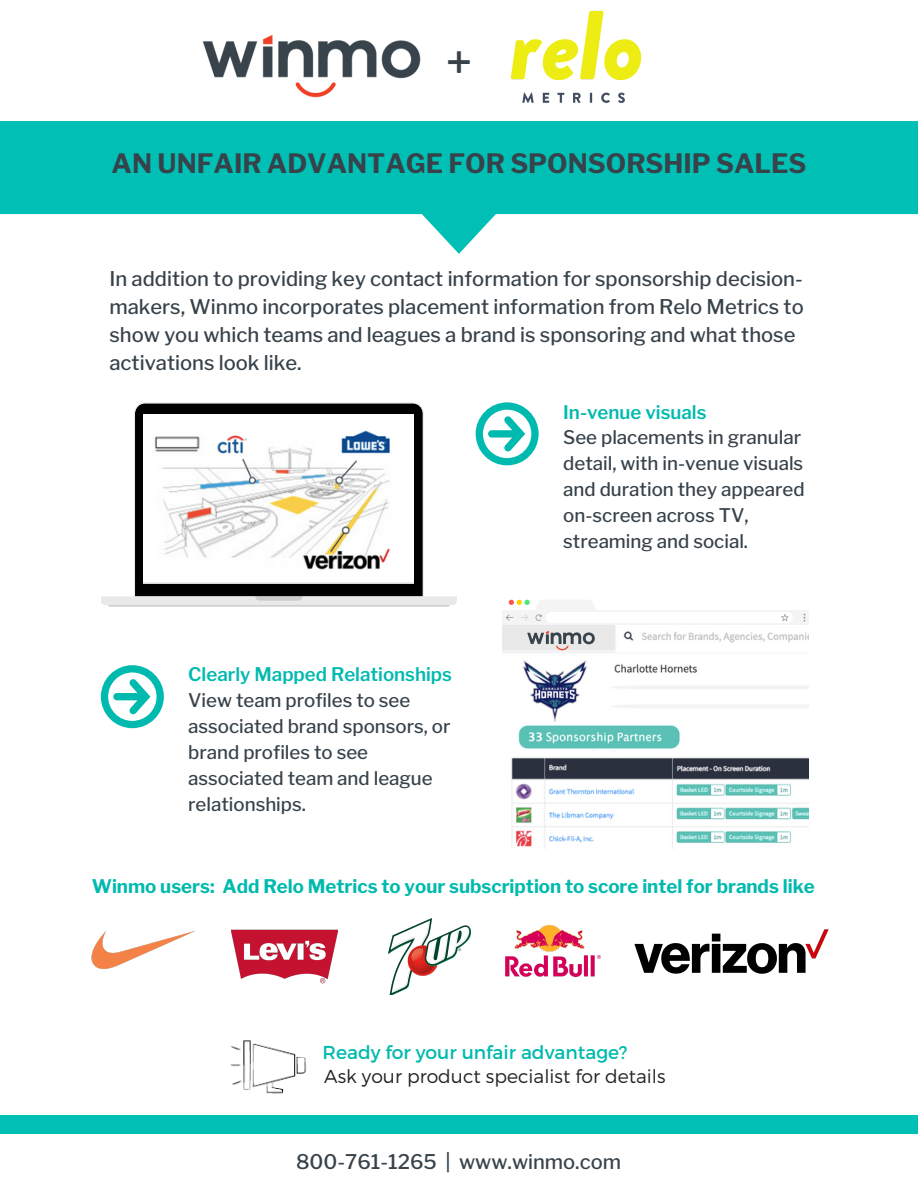
<style>
.page{position:relative;width:918px;height:1188px;background:#fff}
.page>*{position:absolute;margin:0;border:0;box-sizing:border-box;transform-origin:0 0}
.t1{font:500 48px "Libre Franklin";color:#37424a}
.t2{font:700 26.55px "Libre Franklin";color:#37424a}
.t3{font:500 20.1px/28.2px "Libre Franklin";color:#37424a}
.t4{font:500 18.75px/25.8px "Libre Franklin";color:#37424a}
.t5{font:700 18.75px "Libre Franklin";color:#00baaf}
.t6{font:600 18.75px "Libre Franklin";color:#00baaf}
.t7{font:300 18.75px "Montserrat";color:#222}
.t8{font:18.75px "Montserrat";color:#00baaf}
</style>
<div class="page">
<div style="left:0;top:1115px;width:918px;height:73px;background:#00c0b5"></div>
<div style="left:0;top:1134px;width:918px;height:54px;background:#fff"></div>
<img style="left:230px;top:1040px;width:77px;height:54px">
<svg style="left:0;top:121px;width:918px;height:133px;fill:#00c0b5"></svg>
<svg style="left:101px;top:665px;width:63px;height:63px"></svg>
<img style="left:91px;top:930px;width:105px;height:39px">
<img style="left:231px;top:930px;width:106px;height:54px">
<img style="left:648px;top:930px;width:181px;height:44px">
<img style="left:470px;top:925px;width:178px;height:53px">
<img style="left:388px;top:918px;width:82px;height:77px">
<img style="left:510px;top:10px;width:132px;height:93px">
<img style="left:202px;top:34px;width:219px;height:64px">
<svg style="left:101px;top:402px;width:356px;height:203px"></svg>
<svg style="left:108px;top:596px;width:342px;height:11px"></svg>
<img style="left:144px;top:415px;width:270px;height:169px">
<svg style="left:476px;top:402px;width:63px;height:63px"></svg>
<div style="left:502px;top:610px;width:306px;height:15px;background:#f4f4f4"></div>
<div style="left:546px;top:612px;width:247px;height:11px;background:#fff;border-radius:6px"></div>
<svg style="left:506px;top:600px;width:89px;height:21px"></svg>
<svg style="left:781px;top:614px;width:8px;height:7px"></svg>
<img style="left:502px;top:625px;width:307px;height:223px">
<div style="left:502px;top:626px;width:113px;height:24px;background:#e9e9e9"></div>
<img style="left:527px;top:616px;width:68px;height:49px">
<h1 class="t1" style="left:445px;top:33px;width:29px">+</h1>
<h2 class="t2" style="left:112px;top:148px;width:696px">AN UNFAIR ADVANTAGE FOR SPONSORSHIP SALES</h2>
<p class="t3" style="left:110px;top:264px;width:696px">In addition to providing key contact information for sponsorship decision&shy;makers, Winmo incorporates placement information from Relo Metrics to show you which teams and leagues a brand is sponsoring and what those activations look like.</p>
<p class="t6" style="left:188px;top:663px;width:265px">Clearly Mapped Relationships</p>
<p class="t4" style="left:188px;top:688px;width:264px">View team profiles to see associated brand sponsors, or brand profiles to see associated team and league relationships.</p>
<p class="t6" style="left:563px;top:400px;width:145px">In-venue visuals</p>
<p class="t4" style="left:563px;top:425px;width:243px">See placements in granular detail, with in-venue visuals and duration they appeared on-screen across TV, streaming and social.</p>
<p class="t5" style="left:92px;top:875px;width:725px">Winmo users: Add Relo Metrics to your subscription to score intel for brands like</p>
<p class="t8" style="left:323px;top:1040px;width:306px">Ready for your unfair advantage?</p>
<p class="t7" style="left:324px;top:1064px;width:343px">Ask your product specialist for details</p>
<p class="t3" style="left:296px;top:1147px;width:326px">800-761-1265 | www.winmo.com</p>
</div>
